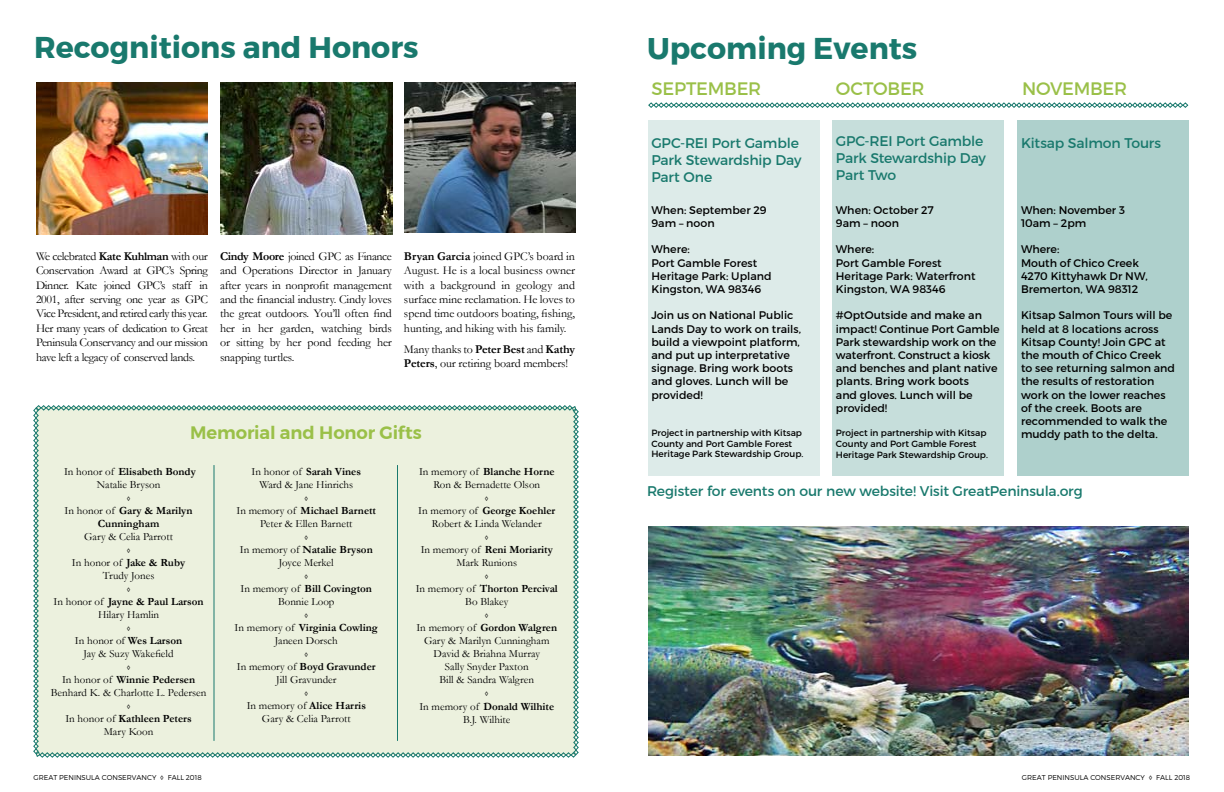
<style>
.page{position:relative;width:1224px;height:792px;background:#fff}
.page>*{position:absolute;margin:0;border:0;box-sizing:border-box;transform-origin:0 0}
.t1{font:30px "Trueno Bd";color:#19796d}
.t2{font:18px "Trueno Rg";letter-spacing:-.015em;color:#9ac048}
.t3{font:18px "Trueno S Bd";letter-spacing:-.01em;color:#9ac048}
.t4{font:14px/16.8px "Trueno Rg";letter-spacing:-.015em;color:#19796d}
.t5{font:12px/14.4px "Garamond";letter-spacing:-.01em;color:#000;text-align:justify}
.t6{font:11px/13px "Garamond";color:#000;text-align:center}
.t7{font:11px/13.2px "Trueno Rg";color:#000}
.t8{font:700 11px/13px "Garamond";color:#000;text-align:center}
.t9{font:9px/10.8px "Trueno Rg";color:#000}
.t10{font:7px "Trueno Lt";color:#000}
.s1{font-weight:700}
.s2{font-weight:400}
</style>
<div class="page">
<div style="left:1017px;top:121px;width:171px;height:355px;background:#aed0cc"></div>
<div style="left:648px;top:121px;width:172px;height:355px;background:#ddebe9"></div>
<img style="left:36px;top:82px;width:172px;height:152px">
<img style="left:220px;top:82px;width:172px;height:152px">
<div style="left:33px;top:405px;width:546px;height:353px;background:#ecf1de"></div>
<img style="left:404px;top:82px;width:171px;height:150px">
<hr style="left:214px;top:465px;width:1px;height:276px;background:#19796d">
<hr style="left:397px;top:465px;width:1px;height:276px;background:#19796d">
<svg style="left:648px;top:102px;width:540px;height:6px"></svg>
<div style="left:832px;top:121px;width:172px;height:355px;background:#c6dedb"></div>
<img style="left:649px;top:526px;width:539px;height:230px">
<h1 class="t1" style="left:34px;top:29px;width:386px">Recognitions and Honors</h1>
<p class="t5" style="left:36px;top:249px;width:173px">We celebrated <span class="s1">Kate Kuhlman</span> with our Conservation Award at GPC’s Spring Dinner. Kate joined GPC’s staff in 2001, after serving one year as GPC Vice President, and retired early this year.<br>Her many years of dedication to Great Peninsula Conservancy and our mission have left a legacy of conserved lands.</p>
<p class="t5" style="left:220px;top:249px;width:173px"><span class="s1">Cindy Moore</span> joined GPC as Finance and Operations Director in January after years in nonprofit management and the financial industry. Cindy loves the great outdoors. You’ll often find her in her garden, watching birds or sitting by her pond feeding her snapping turtles.</p>
<p class="t5" style="left:404px;top:249px;width:173px"><span class="s1">Bryan Garcia</span> joined GPC’s board in August. He is a local business owner with a background in geology and surface mine reclamation. He loves to spend time outdoors boating, fishing, hunting, and hiking with his family.</p>
<p class="t5" style="left:404px;top:342px;width:173px;line-height:14px">Many thanks to <span class="s1">Peter Best</span> and <span class="s1">Kathy<br>Peters</span>, our retiring board members!</p>
<h2 class="t3" style="left:190px;top:421px;width:233px">Memorial and Honor Gifts</h2>
<p class="t6" style="left:64px;top:464px;width:133px">In honor of <span class="s1">Elisabeth Bondy<br></span>Natalie Bryson</p>
<p class="t10" style="left:127px;top:494px;width:5px">◊</p>
<p class="t8" style="left:65px;top:504px;width:129px"><span class="s2">In honor of</span> Gary &amp; Marilyn<br>Cunningham</p>
<p class="t6" style="left:84px;top:529px;width:90px">Gary &amp; Celia Parrott</p>
<p class="t10" style="left:127px;top:546px;width:5px">◊</p>
<p class="t6" style="left:72px;top:555px;width:115px">In honor of <span class="s1">Jake &amp; Ruby<br></span>Trudy Jones</p>
<p class="t10" style="left:127px;top:585px;width:5px">◊</p>
<p class="t6" style="left:54px;top:594px;width:152px">In honor of <span class="s1">Jayne &amp; Paul Larson<br></span>Hilary Hamlin</p>
<p class="t10" style="left:127px;top:624px;width:5px">◊</p>
<p class="t6" style="left:75px;top:633px;width:109px">In honor of <span class="s1">Wes Larson<br></span>Jay &amp; Suzy Wakefield</p>
<p class="t10" style="left:127px;top:663px;width:5px">◊</p>
<p class="t6" style="left:51px;top:672px;width:157px">In honor of <span class="s1">Winnie Pedersen<br></span>Benhard K. &amp; Charlotte L. Pedersen</p>
<p class="t10" style="left:127px;top:702px;width:5px">◊</p>
<p class="t6" style="left:65px;top:711px;width:128px">In honor of <span class="s1">Kathleen Peters<br></span>Mary Koon</p>
<p class="t6" style="left:252px;top:464px;width:111px">In honor of <span class="s1">Sarah Vines<br></span>Ward &amp; Jane Hinrichs</p>
<p class="t10" style="left:304px;top:494px;width:5px">◊</p>
<p class="t6" style="left:237px;top:503px;width:141px">In memory of <span class="s1">Michael Barnett<br></span>Peter &amp; Ellen Barnett</p>
<p class="t10" style="left:304px;top:533px;width:5px">◊</p>
<p class="t6" style="left:240px;top:542px;width:135px">In memory of <span class="s1">Natalie Bryson<br></span>Joyce Merkel</p>
<p class="t10" style="left:304px;top:572px;width:5px">◊</p>
<p class="t6" style="left:241px;top:581px;width:133px">In memory of <span class="s1">Bill Covington<br></span>Bonnie Loop</p>
<p class="t10" style="left:304px;top:611px;width:5px">◊</p>
<p class="t6" style="left:235px;top:620px;width:145px">In memory of <span class="s1">Virginia Cowling<br></span>Janeen Dorsch</p>
<p class="t10" style="left:304px;top:650px;width:5px">◊</p>
<p class="t6" style="left:237px;top:659px;width:140px">In memory of <span class="s1">Boyd Gravunder<br></span>Jill Gravunder</p>
<p class="t10" style="left:304px;top:689px;width:5px">◊</p>
<p class="t6" style="left:247px;top:698px;width:121px">In memory of <span class="s1">Alice Harris<br></span>Gary &amp; Celia Parrott</p>
<p class="t6" style="left:419px;top:464px;width:137px">In memory of <span class="s1">Blanche Horne<br></span>Ron &amp; Bernadette Olson</p>
<p class="t10" style="left:485px;top:494px;width:5px">◊</p>
<p class="t6" style="left:418px;top:503px;width:139px">In memory of <span class="s1">George Koehler<br></span>Robert &amp; Linda Welander</p>
<p class="t10" style="left:485px;top:533px;width:5px">◊</p>
<p class="t6" style="left:421px;top:542px;width:134px">In memory of <span class="s1">Reni Moriarity<br></span>Mark Runions</p>
<p class="t10" style="left:485px;top:572px;width:5px">◊</p>
<p class="t6" style="left:416px;top:581px;width:144px">In memory of <span class="s1">Thorton Percival<br></span>Bo Blakey</p>
<p class="t10" style="left:485px;top:611px;width:5px">◊</p>
<p class="t6" style="left:416px;top:620px;width:142px">In memory of <span class="s1">Gordon Walgren<br></span>Gary &amp; Marilyn Cunningham<br>David &amp; Briahna Murray<br>Sally Snyder Paxton<br>Bill &amp; Sandra Walgren</p>
<p class="t10" style="left:485px;top:689px;width:5px">◊</p>
<p class="t6" style="left:419px;top:699px;width:136px">In memory of <span class="s1">Donald Wilhite<br></span>B.J. Wilhite</p>
<h1 class="t1" style="left:647px;top:30px;width:272px">Upcoming Events</h1>
<h2 class="t2" style="left:652px;top:78px;width:111px">SEPTEMBER</h2>
<h2 class="t2" style="left:836px;top:78px;width:90px">OCTOBER</h2>
<h2 class="t2" style="left:1022px;top:78px;width:107px">NOVEMBER</h2>
<p class="t4" style="left:836px;top:133px;width:152px">GPC-REI Port Gamble<br>Park Stewardship Day<br>Part Two</p>
<p class="t4" style="left:651px;top:135px;width:149px">GPC-REI Port Gamble</p>
<p class="t4" style="left:1021px;top:135px;width:142px">Kitsap Salmon Tours</p>
<p class="t4" style="left:651px;top:151px;width:152px">Park Stewardship Day<br>Part One</p>
<p class="t7" style="left:652px;top:203px;width:117px">When: September 29<br>9am – noon</p>
<p class="t7" style="left:652px;top:243px;width:122px">Where:<br>Port Gamble Forest<br>Heritage Park: Upland<br>Kingston, WA 98346</p>
<p class="t7" style="left:652px;top:309px;width:151px">Join us on National Public<br>Lands Day to work on trails, build a viewpoint platform, and put up interpretative signage. Bring work boots and gloves. Lunch will be provided!</p>
<p class="t9" style="left:652px;top:427px;width:154px">Project in partnership with Kitsap<br>County and Port Gamble Forest<br>Heritage Park Stewardship Group.</p>
<p class="t7" style="left:836px;top:203px;width:100px">When: October 27<br>9am – noon</p>
<p class="t7" style="left:836px;top:243px;width:141px">Where:<br>Port Gamble Forest<br>Heritage Park: Waterfront<br>Kingston, WA 98346</p>
<p class="t7" style="left:836px;top:309px;width:165px">#OptOutside and make an impact! Continue Port Gamble<br>Park stewardship work on the waterfront. Construct a kiosk and benches and plant native plants. Bring work boots<br>and gloves. Lunch will be provided!</p>
<p class="t9" style="left:836px;top:428px;width:154px">Project in partnership with Kitsap<br>County and Port Gamble Forest<br>Heritage Park Stewardship Group.</p>
<p class="t7" style="left:1021px;top:203px;width:106px">When: November 3<br>10am – 2pm</p>
<p class="t7" style="left:1021px;top:243px;width:128px">Where:<br>Mouth of Chico Creek<br>4270 Kittyhawk Dr NW,<br>Bremerton, WA 98312</p>
<p class="t7" style="left:1021px;top:309px;width:156px">Kitsap Salmon Tours will be held at 8 locations across<br>Kitsap County! Join GPC at the mouth of Chico Creek to see returning salmon and the results of restoration work on the lower reaches of the creek. Boots are recommended to walk the muddy path to the delta.</p>
<p class="t4" style="left:647px;top:482px;width:437px">Register for events on our new website! Visit GreatPeninsula.org</p>
<p class="t10" style="left:34px;top:773px;width:170px">GREAT PENINSULA CONSERVANCY ◊ FALL 2018</p>
<p class="t10" style="left:1022px;top:773px;width:170px">GREAT PENINSULA CONSERVANCY ◊ FALL 2018</p>
</div>
